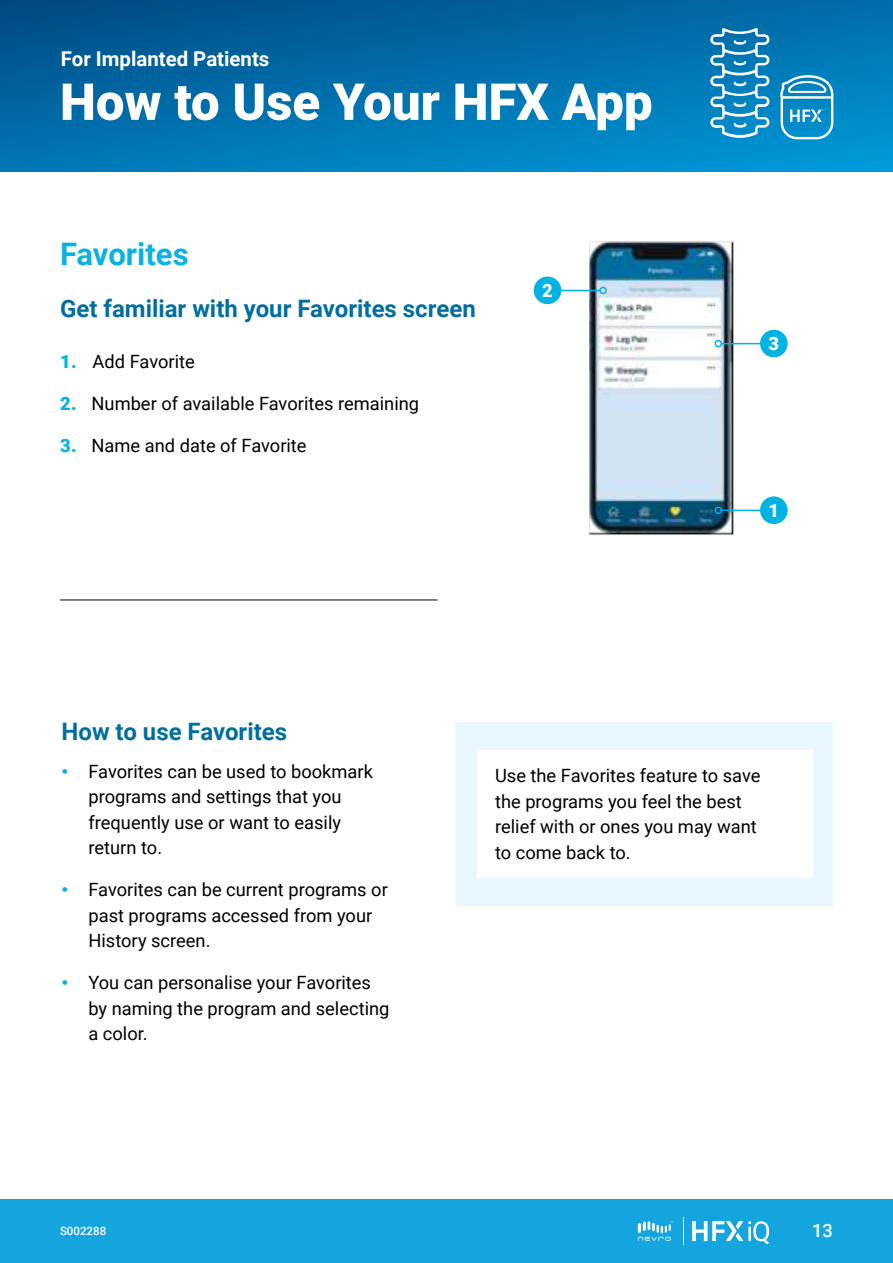
<style>
.page{position:relative;width:893px;height:1263px;background:#fff}
.page>*{position:absolute;margin:0;border:0;box-sizing:border-box;transform-origin:0 0}
.t1{font:900 51px "Roboto";color:#fff}
.t2{font:700 31.05px "Roboto";color:#09b2e0}
.t3{font:700 24px "Roboto";color:#006e9f}
.t4{font:700 20.4px "Roboto";color:#fff}
.t5{font:18.3px/25.5px "Roboto";color:#000101}
.t6{font:900 18.3px "Roboto";color:#fff}
.t7{font:500 18.3px "Roboto";color:#fff}
.t8{font:500 11.55px "Roboto";color:#fff}
.s1{font-weight:900;color:#00b3e2}
</style>
<div class="page">
<svg style="left:0;top:0;width:893px;height:171px;background:#0070ac"></svg>
<div style="left:0;top:1198px;width:893px;height:65px;background:#14a4de"></div>
<svg style="left:638px;top:1221px;width:35px;height:20px"></svg>
<svg style="left:683px;top:1217px;width:1px;height:28px"></svg>
<svg style="left:692px;top:1221px;width:77px;height:23px"></svg>
<hr style="left:60px;top:600px;width:377px;height:1px;background:#000">
<div style="left:455px;top:722px;width:378px;height:183px;background:#e9f7fe"></div>
<div style="left:477px;top:750px;width:336px;height:127px;background:#fff"></div>
<img style="left:563px;top:241px;width:196px;height:294px">
<div style="left:760px;top:496px;width:28px;height:28px;background:#00b3e2;border-radius:50%"></div>
<hr style="left:721px;top:510px;width:42px;height:1px;background:#00b3e2">
<div style="left:715px;top:507px;width:7px;height:7px;border:2px solid #00b3e2;border-radius:50%"></div>
<div style="left:760px;top:330px;width:28px;height:27px;background:#00b3e2;border-radius:50%"></div>
<hr style="left:721px;top:343px;width:42px;height:1px;background:#00b3e2">
<div style="left:715px;top:340px;width:7px;height:7px;border:2px solid #00b3e2;border-radius:50%"></div>
<div style="left:534px;top:277px;width:27px;height:27px;background:#00b3e2;border-radius:50%"></div>
<hr style="left:558px;top:290px;width:42px;height:1px;background:#00b3e2">
<div style="left:599px;top:287px;width:8px;height:7px;border:2px solid #00b3e2;border-radius:50%"></div>
<svg style="left:710px;top:28px;width:60px;height:111px"></svg>
<svg style="left:780px;top:75px;width:54px;height:64px"></svg>
<p class="t4" style="left:61px;top:50px;width:210px">For Implanted Patients</p>
<h1 class="t1" style="left:60px;top:81px;width:594px">How to Use Your HFX App</h1>
<h2 class="t2" style="left:60px;top:240px;width:130px">Favorites</h2>
<h3 class="t3" style="left:60px;top:298px;width:417px">Get familiar with your Favorites screen</h3>
<p class="t5" style="left:60px;top:350px;width:136px"><span class="s1">1.</span> Add Favorite</p>
<p class="t5" style="left:60px;top:392px;width:360px"><span class="s1">2.</span> Number of available Favorites remaining</p>
<p class="t5" style="left:60px;top:434px;width:248px"><span class="s1">3.</span> Name and date of Favorite</p>
<p class="t6" style="left:542px;top:283px;width:12px">2</p>
<p class="t6" style="left:768px;top:336px;width:12px">3</p>
<p class="t6" style="left:768px;top:503px;width:12px">1</p>
<h3 class="t3" style="left:61px;top:721px;width:227px">How to use Favorites</h3>
<p class="t5" style="left:88px;top:760px;width:286px;text-indent:-27px"><span class="s1">•</span> Favorites can be used to bookmark programs and settings that you frequently use or want to easily return to.</p>
<p class="t5" style="left:88px;top:878px;width:301px;text-indent:-27px"><span class="s1">•</span> Favorites can be current programs or past programs accessed from your<br>History screen.</p>
<p class="t5" style="left:88px;top:971px;width:303px;text-indent:-27px"><span class="s1">•</span> You can personalise your Favorites by naming the program and selecting a color.</p>
<p class="t5" style="left:495px;top:764px;width:267px">Use the Favorites feature to save the programs you feel the best relief with or ones you may want to come back to.</p>
<p class="t8" style="left:60px;top:1226px;width:48px">S002288</p>
<p class="t7" style="left:812px;top:1223px;width:22px">13</p>
</div>
